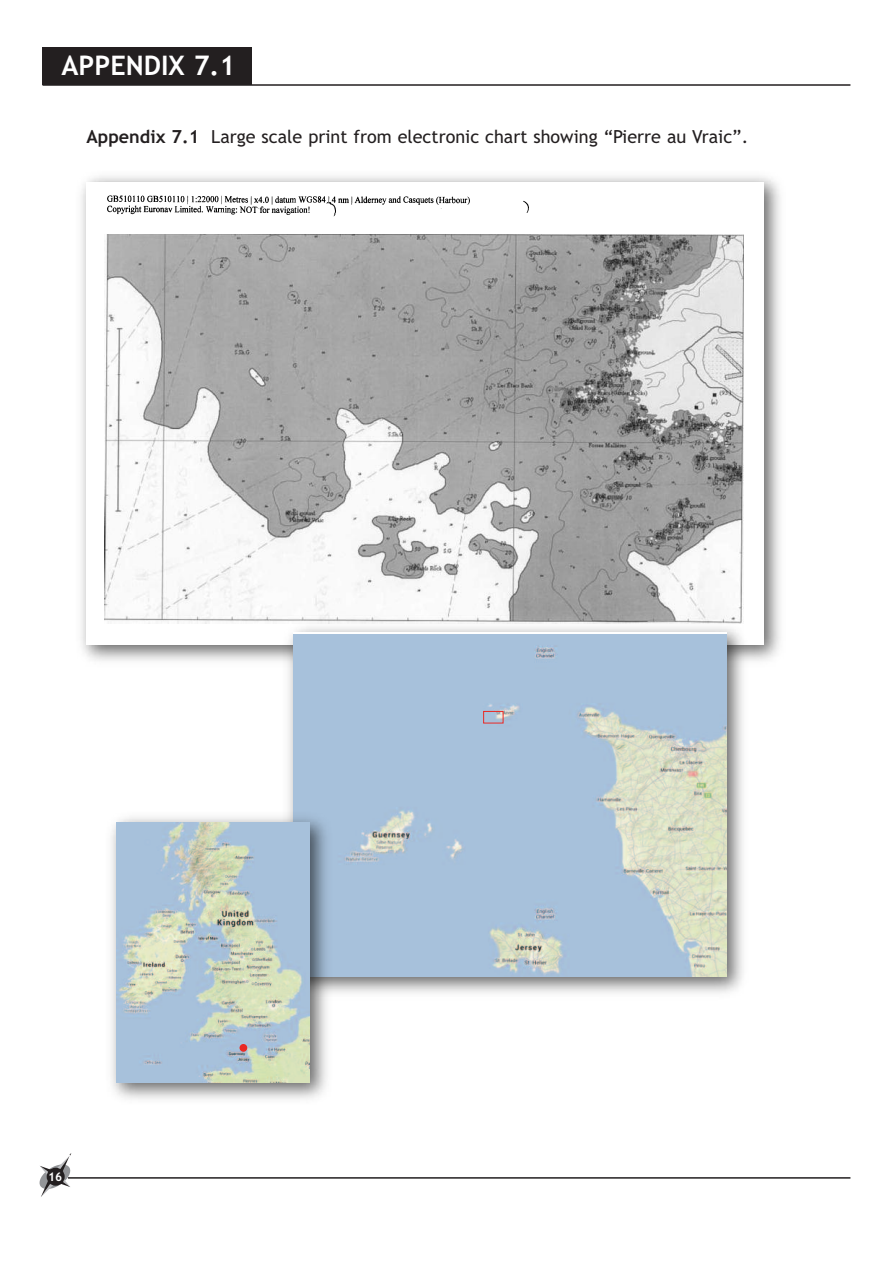
<style>
.page{position:relative;width:893px;height:1263px;background:#fff}
.page>*{position:absolute;margin:0;border:0;box-sizing:border-box;transform-origin:0 0}
.t1{font:700 27px "Trebuchet MS";color:#fff}
.t2{font:18px "Trebuchet MS";color:#231f20}
.t3{font:700 12px "Trebuchet MS";color:#fff}
.s1{font-weight:700}
</style>
<div class="page">
<hr style="left:43px;top:84px;width:807px;height:2px;background:#231f20">
<hr style="left:68px;top:1177px;width:782px;height:2px;background:#231f20">
<div style="left:43px;top:47px;width:209px;height:38px;background:#231f20"></div>
<img style="left:81px;top:176px;width:700px;height:485px">
<div style="left:86px;top:182px;width:677px;height:462px;background:#fff"></div>
<img style="left:107px;top:195px;width:363px;height:21px">
<svg style="left:523px;top:201px;width:6px;height:11px"></svg>
<img style="left:105px;top:234px;width:638px;height:389px">
<img style="left:280px;top:619px;width:471px;height:374px">
<img style="left:293px;top:634px;width:433px;height:343px">
<img style="left:111px;top:809px;width:223px;height:290px">
<img style="left:117px;top:822px;width:193px;height:260px">
<div style="left:240px;top:1044px;width:7px;height:8px;background:#ea2924;border-radius:50%"></div>
<div style="left:483px;top:711px;width:20px;height:12px;border:1px solid #ea2924"></div>
<svg style="left:39px;top:1153px;width:33px;height:44px"></svg>
<div style="left:47px;top:1168px;width:18px;height:18px;background:#231f20;border-radius:50%"></div>
<h1 class="t1" style="left:62px;top:50px;width:175px">APPENDIX 7.1</h1>
<p class="t2" style="left:87px;top:126px;width:663px"><span class="s1">Appendix 7.1</span> Large scale print from electronic chart showing “Pierre au Vraic”.</p>
<p class="t3" style="left:48px;top:1170px;width:16px">16</p>
</div>
